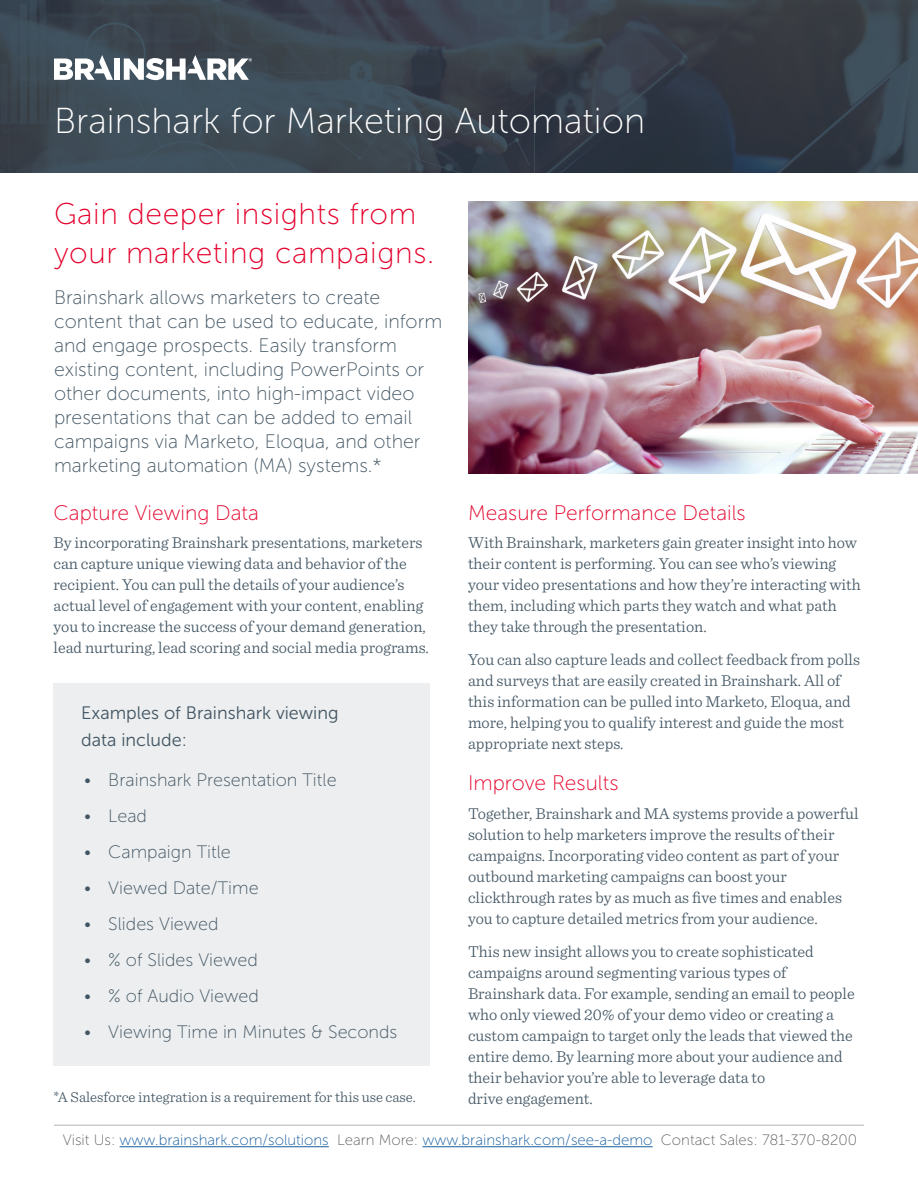
<style>
.page{position:relative;width:918px;height:1188px;background:#fff}
.page>*{position:absolute;margin:0;border:0;box-sizing:border-box;transform-origin:0 0}
.Thin_Title{font:36px "Museo Sans 100";color:#fff}
.Body_2_New{font:30px/39px "Museo Sans 100";letter-spacing:.02em;color:#e4002b}
.t1{font:21px "Museo Sans 100";color:#e4002b}
.t2{font:19.5px/24px "Museo Sans 100";color:#425563}
.t3{font:18px "Museo Sans 100";color:#425563}
.t4{font:18px/27px "Museo Sans 300";color:#425563}
.t5{font:300 16.5px/21px "Sentinel";color:#425563}
.t6{font:15px "Museo Sans 100";color:#175d9e}
.t7{font:300 15px "Sentinel";color:#425563}
.s1{color:#616164}
</style>
<div class="page">
<svg style="left:0;top:0;width:918px;height:173px;background:#38424d"></svg>
<div style="left:54px;top:683px;width:376px;height:383px;background:#eceeef"></div>
<div style="left:114px;top:59px;width:6px;height:21px;background:#fff"></div>
<svg style="left:54px;top:55px;width:59px;height:25px"></svg>
<svg style="left:124px;top:55px;width:128px;height:25px"></svg>
<img style="left:468px;top:202px;width:450px;height:271px">
<hr style="left:120px;top:1146px;width:209px;height:1px;background:#175d9e">
<hr style="left:423px;top:1146px;width:230px;height:1px;background:#175d9e">
<hr style="left:54px;top:1125px;width:810px;height:1px;background:#b4b5b8">
<p class="Thin_Title" style="left:54px;top:102px;width:593px">Brainshark for Marketing Automation</p>
<p class="Body_2_New" style="left:54px;top:195px;width:382px">Gain deeper insights from your marketing campaigns.</p>
<p class="t2" style="left:54px;top:286px;width:390px">Brainshark allows marketers to create content that can be used to educate, inform and engage prospects. Easily transform existing content, including PowerPoints or other documents, into high-impact video presentations that can be added to email campaigns via Marketo, Eloqua, and other marketing automation (MA) systems.*</p>
<p class="t1" style="left:54px;top:501px;width:207px">Capture Viewing Data</p>
<p class="t5" style="left:54px;top:531px;width:377px">By incorporating Brainshark presentations, marketers can capture unique viewing data and behavior of the recipient. You can pull the details of your audience’s actual level of engagement with your content, enabling you to increase the success of your demand generation, lead nurturing, lead scoring and social media programs.</p>
<p class="t4" style="left:81px;top:699px;width:259px">Examples of Brainshark viewing data include:</p>
<p class="t3" style="left:84px;top:770px;width:254px">• Brainshark Presentation Title</p>
<p class="t3" style="left:84px;top:806px;width:64px">• Lead</p>
<p class="t3" style="left:84px;top:842px;width:148px">• Campaign Title</p>
<p class="t3" style="left:84px;top:878px;width:176px">• Viewed Date/Time</p>
<p class="t3" style="left:84px;top:914px;width:136px">• Slides Viewed</p>
<p class="t3" style="left:84px;top:950px;width:175px">• % of Slides Viewed</p>
<p class="t3" style="left:84px;top:986px;width:176px">• % of Audio Viewed</p>
<p class="t3" style="left:84px;top:1022px;width:315px">• Viewing Time in Minutes &amp; Seconds</p>
<p class="t7" style="left:54px;top:1086px;width:364px">*A Salesforce integration is a requirement for this use case.</p>
<p class="t1" style="left:468px;top:501px;width:279px">Measure Performance Details</p>
<p class="t5" style="left:468px;top:531px;width:394px">With Brainshark, marketers gain greater insight into how their content is performing. You can see who’s viewing your video presentations and how they’re interacting with them, including which parts they watch and what path they take through the presentation.</p>
<p class="t5" style="left:468px;top:648px;width:394px">You can also capture leads and collect feedback from polls and surveys that are easily created in Brainshark. All of this information can be pulled into Marketo, Eloqua, and more, helping you to qualify interest and guide the most appropriate next steps.</p>
<p class="t1" style="left:468px;top:772px;width:152px">Improve Results</p>
<p class="t5" style="left:468px;top:801px;width:392px">Together, Brainshark and MA systems provide a powerful solution to help marketers improve the results of their campaigns. Incorporating video content as part of your outbound marketing campaigns can boost your clickthrough rates by as much as five times and enables you to capture detailed metrics from your audience.</p>
<p class="t5" style="left:468px;top:939px;width:388px">This new insight allows you to create sophisticated campaigns around segmenting various types of Brainshark data. For example, sending an email to people who only viewed 20% of your demo video or creating a custom campaign to target only the leads that viewed the entire demo. By learning more about your audience and their behavior you’re able to leverage data to<br>drive engagement.</p>
<p class="t6" style="left:63px;top:1132px;width:796px"><span class="s1">Visit Us:</span> www.brainshark.com/solutions <span class="s1">Learn More:</span> www.brainshark.com/see-a-demo <span class="s1">Contact Sales: 781-370-8200</span></p>
</div>
